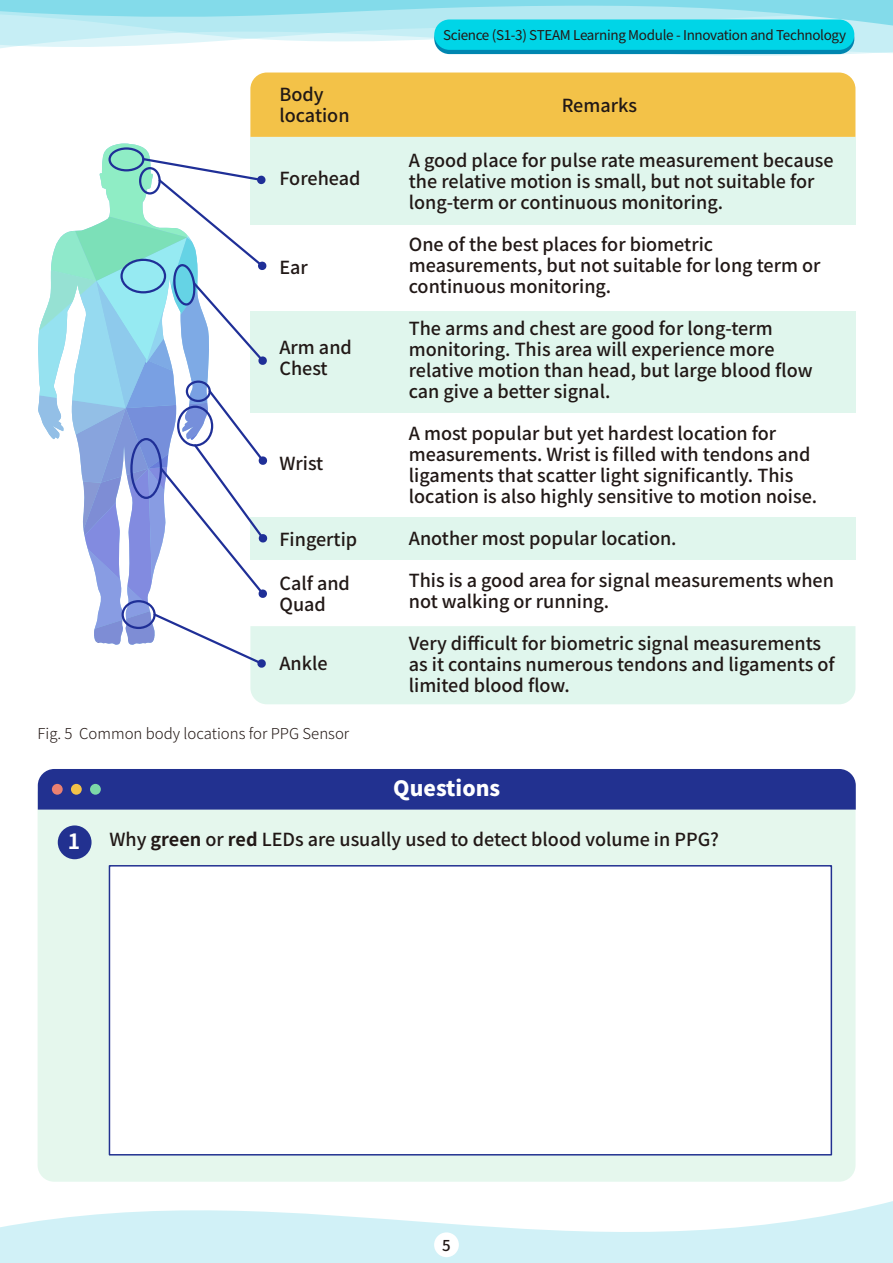
<style>
.page{position:relative;width:893px;height:1263px;background:#fff}
.page>*{position:absolute;margin:0;border:0;box-sizing:border-box;transform-origin:0 0}
.t1{font:900 21px "Noto Sans CJ Ktc";color:#fff}
.t2{font:700 21px "Noto Sans CJ Ktc";color:#fff}
.t3{font:500 18px/21px "Noto Sans CJ Ktc";color:#211816}
.t4{font:300 15px "Noto Sans CJ Ktc";color:#231815}
.t5{font:500 15px "Noto Sans CJ Ktc";color:#211816}
.t6{font:13.5px "Noto Sans CJ Ktc";letter-spacing:-.025em;color:#251714}
.s1{font-weight:700}
</style>
<div class="page">
<svg style="left:444px;top:53px;width:423px;height:3px"></svg>
<svg style="left:0;top:41px;width:893px;height:12px"></svg>
<svg style="left:0;top:0;width:893px;height:41px;background:#a7e5ef"></svg>
<svg style="left:0;top:1201px;width:893px;height:62px;fill:#d1f1f7"></svg>
<div style="left:434px;top:1232px;width:25px;height:25px;background:#fff;border-radius:50%"></div>
<div style="left:38px;top:809px;width:817px;height:373px;background:#e5f7ed"></div>
<div style="left:58px;top:825px;width:34px;height:34px;background:#223190;border-radius:50%"></div>
<div style="left:38px;top:769px;width:818px;height:40px;background:#223190"></div>
<div style="left:52px;top:784px;width:11px;height:11px;background:#eb8071;border-radius:50%"></div>
<div style="left:71px;top:784px;width:11px;height:11px;background:#f3c248;border-radius:50%"></div>
<div style="left:90px;top:784px;width:11px;height:11px;background:#7cd9a8;border-radius:50%"></div>
<div style="left:109px;top:865px;width:723px;height:290px;background:#fff;border:2px solid #223190"></div>
<div style="left:250px;top:73px;width:605px;height:64px;background:#f3c248"></div>
<div style="left:250px;top:137px;width:605px;height:87px;background:#e0f6ed"></div>
<div style="left:250px;top:311px;width:605px;height:102px;background:#e0f6ed"></div>
<div style="left:250px;top:518px;width:605px;height:42px;background:#e0f6ed"></div>
<div style="left:250px;top:626px;width:605px;height:78px;background:#e0f6ed"></div>
<svg style="left:38px;top:143px;width:230px;height:525px"></svg>
<div style="left:434px;top:24px;width:420px;height:30px;background:#0086b0;border-radius:15px"></div>
<div style="left:434px;top:19px;width:420px;height:31px;background:#00d5e7;border-radius:15px"></div>
<p class="t3" style="left:279px;top:85px;width:72px">Body location</p>
<p class="t3" style="left:279px;top:168px;width:83px">Forehead</p>
<p class="t3" style="left:279px;top:258px;width:30px">Ear</p>
<p class="t3" style="left:279px;top:337px;width:74px">Arm and<br>Chest</p>
<p class="t3" style="left:279px;top:453px;width:45px">Wrist</p>
<p class="t3" style="left:279px;top:529px;width:79px">Fingertip</p>
<p class="t3" style="left:279px;top:574px;width:72px">Calf and<br>Quad</p>
<p class="t3" style="left:279px;top:653px;width:50px">Ankle</p>
<p class="t4" style="left:38px;top:725px;width:313px">Fig. 5 Common body locations for PPG Sensor</p>
<p class="t6" style="left:443px;top:28px;width:405px">Science (S1-3) STEAM Learning Module - Innovation and Technology</p>
<p class="t3" style="left:562px;top:95px;width:77px">Remarks</p>
<p class="t3" style="left:409px;top:150px;width:426px">A good place for pulse rate measurement because the relative motion is small, but not suitable for long-term or continuous monitoring.</p>
<p class="t3" style="left:409px;top:234px;width:413px">One of the best places for biometric measurements, but not suitable for long term or continuous monitoring.</p>
<p class="t3" style="left:409px;top:318px;width:405px">The arms and chest are good for long-term monitoring. This area will experience more relative motion than head, but large blood flow can give a better signal.</p>
<p class="t3" style="left:409px;top:423px;width:410px">A most popular but yet hardest location for measurements. Wrist is filled with tendons and ligaments that scatter light significantly. This location is also highly sensitive to motion noise.</p>
<p class="t3" style="left:409px;top:528px;width:269px">Another most popular location.</p>
<p class="t3" style="left:409px;top:570px;width:427px">This is a good area for signal measurements when not walking or running.</p>
<p class="t3" style="left:409px;top:633px;width:427px">Very difficult for biometric signal measurements as it contains numerous tendons and ligaments of limited blood flow.</p>
<p class="t1" style="left:393px;top:776px;width:108px">Questions</p>
<p class="t2" style="left:68px;top:830px;width:14px">1</p>
<p class="t3" style="left:109px;top:829px;width:611px">Why <span class="s1">green</span> or <span class="s1">red</span> LEDs are usually used to detect blood volume in PPG?</p>
<p class="t5" style="left:442px;top:1237px;width:10px">5</p>
</div>
